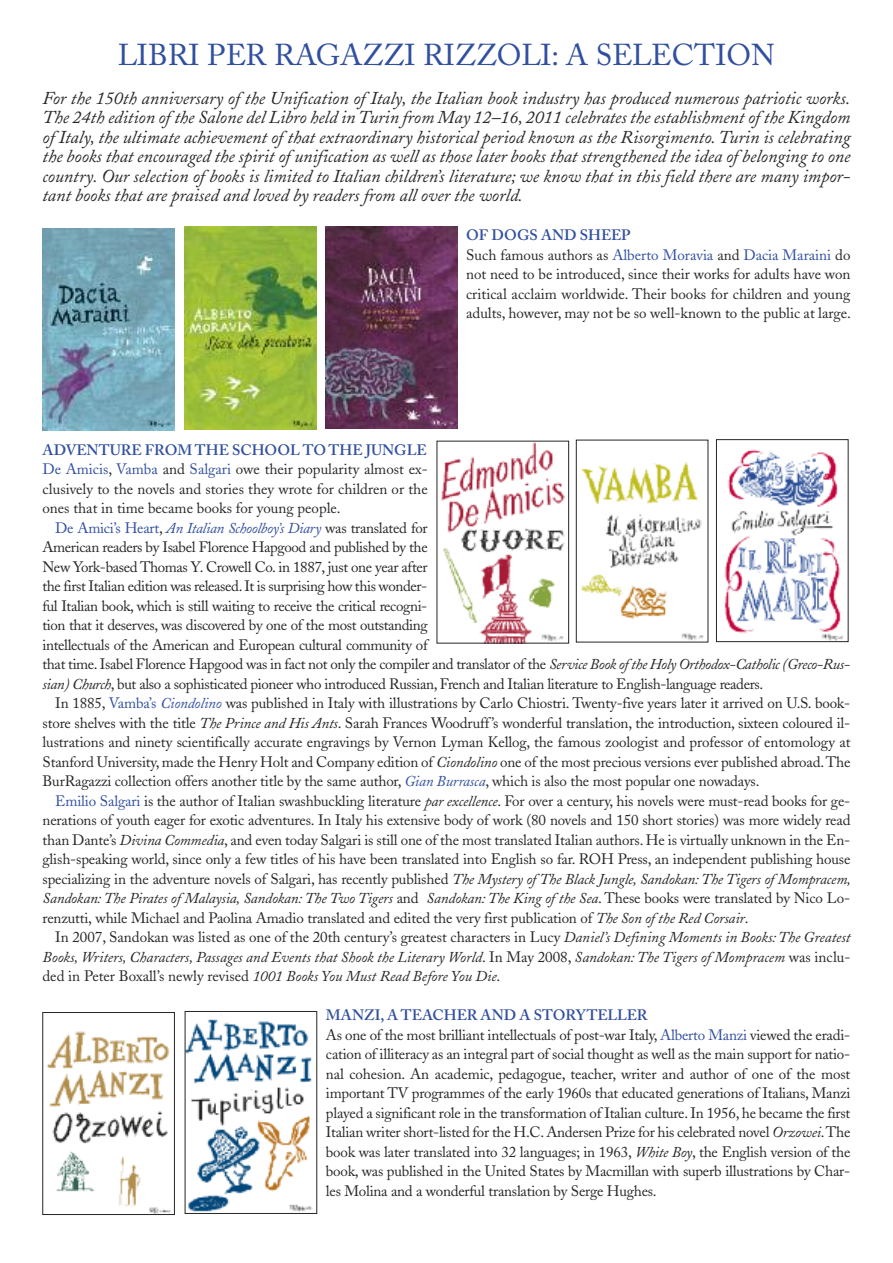
<style>
.page{position:relative;width:893px;height:1263px;background:#fff}
.page>*{position:absolute;margin:0;border:0;box-sizing:border-box;transform-origin:0 0}
.t1{font:30px "Adobe Caslon";color:#314f9f}
.t2{font:italic 18px/19.5px "Adobe Caslon";color:#272627;text-align:justify}
.t3{font:15px/19.5px "Adobe Caslon";letter-spacing:-.025em;color:#272627;text-align:justify}
.t4{font:italic 15px/19.5px "Adobe Caslon";color:#272627;text-align:justify}
.t5{font:15px "Adobe Caslon Semibold SC";color:#314f9f}
.s1{color:#314f9f}
.s2{font-style:italic;color:#314f9f}
.s3{font-style:italic}
.s4{font-style:normal}
</style>
<div class="page">
<img style="left:43px;top:228px;width:132px;height:202px">
<img style="left:185px;top:227px;width:132px;height:202px">
<img style="left:325px;top:227px;width:132px;height:202px">
<img style="left:440px;top:443px;width:125px;height:198px">
<div style="left:437px;top:441px;width:132px;height:202px;border:1px solid #272627"></div>
<img style="left:580px;top:461px;width:124px;height:179px">
<div style="left:576px;top:440px;width:132px;height:202px;border:1px solid #272627"></div>
<img style="left:724px;top:449px;width:119px;height:191px">
<div style="left:716px;top:439px;width:132px;height:203px;border:1px solid #272627"></div>
<img style="left:46px;top:1031px;width:125px;height:182px">
<div style="left:43px;top:1012px;width:132px;height:203px;border:1px solid #272627"></div>
<img style="left:187px;top:1019px;width:126px;height:193px">
<div style="left:185px;top:1011px;width:132px;height:203px;border:1px solid #272627"></div>
<h1 class="t1" style="left:118px;top:43px;width:659px">LIBRI PER RAGAZZI RIZZOLI: A SELECTION</h1>
<p class="t2" style="left:43px;top:91px;width:809px">For the 150th anniversary of the Unification of Italy, the Italian book industry has produced numerous patriotic works.<br>The 24th edition of the Salone del Libro held inTurin from May 12–16, 2011 celebrates the establishment of the Kingdom of Italy, the ultimate achievement of that extraordinary historical period known as the Risorgimento.Turin is celebrating the books that encouraged the spirit of unification as well as those later books that strengthened the idea of belonging to one country. Our selection of books is limited to Italian children’s literature; we know that in this field there are many impor&shy;tant books that are praised and loved by readers from all over the world.</p>
<p class="t5" style="left:466px;top:230px;width:166px">OF DOGS AND SHEEP</p>
<p class="t3" style="left:466px;top:247px;width:386px">Such famous authors as <span class="s1">Alberto Moravia</span> and <span class="s1">Dacia Maraini</span> do not need to be introduced, since their works for adults have won critical acclaim worldwide. Their books for children and young adults, however, may not be so well-known to the public at large.</p>
<p class="t5" style="left:43px;top:444px;width:386px">ADVENTURE FROM THE SCHOOL TO THE JUNGLE</p>
<p class="t3" style="left:43px;top:461px;width:387px"><span class="s1">De Amicis</span>, <span class="s1">Vamba</span> and <span class="s1">Salgari</span> owe their popularity almost ex&shy;clusively to the novels and stories they wrote for children or the ones that in time became books for young people.</p>
<p class="t3" style="left:43px;top:520px;width:809px;text-align:left;text-indent:13px"><span class="s1">De Amici’s Heart</span>, <span class="s2">An Italian Schoolboy’s Diary</span> was translated for<br>American readers by Isabel Florence Hapgood and published by the<br>New York-based Thomas Y. Crowell Co. in 1887, just one year after<br>the first Italian edition was released.It is surprising how this wonder-<br>ful Italian book, which is still waiting to receive the critical recogni-<br>tion that it deserves, was discovered by one of the most outstanding<br>intellectuals of the American and European cultural community of<br>that time. Isabel Florence Hapgood was in fact not only the compiler and translator of the <span class="s3">Service Book of the Holy Orthodox-Catholic (Greco-Rus&shy;sian) Church</span>, but also a sophisticated pioneer who introduced Russian, French and Italian literature to English-language readers.</p>
<p class="t3" style="left:43px;top:695px;width:809px;text-indent:13px">In 1885, <span class="s1">Vamba’s</span> <span class="s2">Ciondolino</span> was published in Italy with illustrations by Carlo Chiostri. Twenty-five years later it arrived on U.S. book&shy;store shelves with the title <span class="s3">The Prince and His Ants</span>. Sarah Frances Woodruff’s wonderful translation, the introduction, sixteen coloured il&shy;lustrations and ninety scientifically accurate engravings by Vernon Lyman Kellog, the famous zoologist and professor of entomology at Stanford University, made the Henry Holt and Company edition of <span class="s3">Ciondolino</span> one of the most precious versions ever published abroad.The BurRagazzi collection offers another title by the same author, <span class="s2">Gian Burrasca</span>, which is also the most popular one nowadays.</p>
<p class="t3" style="left:43px;top:793px;width:810px;text-indent:13px"><span class="s1">Emilio Salgari</span> is the author of Italian swashbuckling literature <span class="s3">par excellence</span>. For over a century, his novels were must-read books for ge&shy;nerations of youth eager for exotic adventures. In Italy his extensive body of work (80 novels and 150 short stories) was more widely read than Dante’s <span class="s3">Divina Commedia</span>, and even today Salgari is still one of the most translated Italian authors. He is virtually unknown in the En&shy;glish-speaking world, since only a few titles of his have been translated into English so far. ROH Press, an independent publishing house specializing in the adventure novels of Salgari, has recently published <span class="s3">The Mystery of The Black Jungle, Sandokan: The Tigers of Mompracem, Sandokan: The Pirates of Malaysia, Sandokan: The Two Tigers</span> and <span class="s3">Sandokan: The King of the Sea</span>. These books were translated by Nico Lo&shy;renzutti, while Michael and Paolina Amadio translated and edited the very first publication of <span class="s3">The Son of the Red Corsair</span>.</p>
<p class="t4" style="left:43px;top:930px;width:809px;text-indent:13px"><span class="s4">In 2007, Sandokan was listed as one of the 20th century’s greatest characters in Lucy</span> Daniel’s Defining Moments in Books:The Greatest Books, Writers, Characters, Passages and Events that Shook the Literary World<span class="s4">. In May 2008,</span> Sandokan:The Tigers of Mompracem <span class="s4">was inclu&shy;ded in Peter Boxall’s newly revised</span> 1001 Books You Must Read Before You Die<span class="s4">.</span></p>
<p class="t5" style="left:326px;top:1010px;width:323px">MANZI, A TEACHER AND A STORYTELLER</p>
<p class="t3" style="left:326px;top:1027px;width:526px">As one of the most brilliant intellectuals of post-war Italy, <span class="s1">Alberto Manzi</span> viewed the eradi&shy;cation of illiteracy as an integral part of social thought as well as the main support for natio&shy;nal cohesion. An academic, pedagogue, teacher, writer and author of one of the most important TV programmes of the early 1960s that educated generations of Italians, Manzi played a significant role in the transformation of Italian culture. In 1956, he became the first Italian writer short-listed for the H.C. Andersen Prize for his celebrated novel <span class="s3">Orzowei</span>.The book was later translated into 32 languages; in 1963, <span class="s3">White Boy</span>, the English version of the book, was published in the United States by Macmillan with superb illustrations by Char&shy;les Molina and a wonderful translation by Serge Hughes.</p>
</div>
